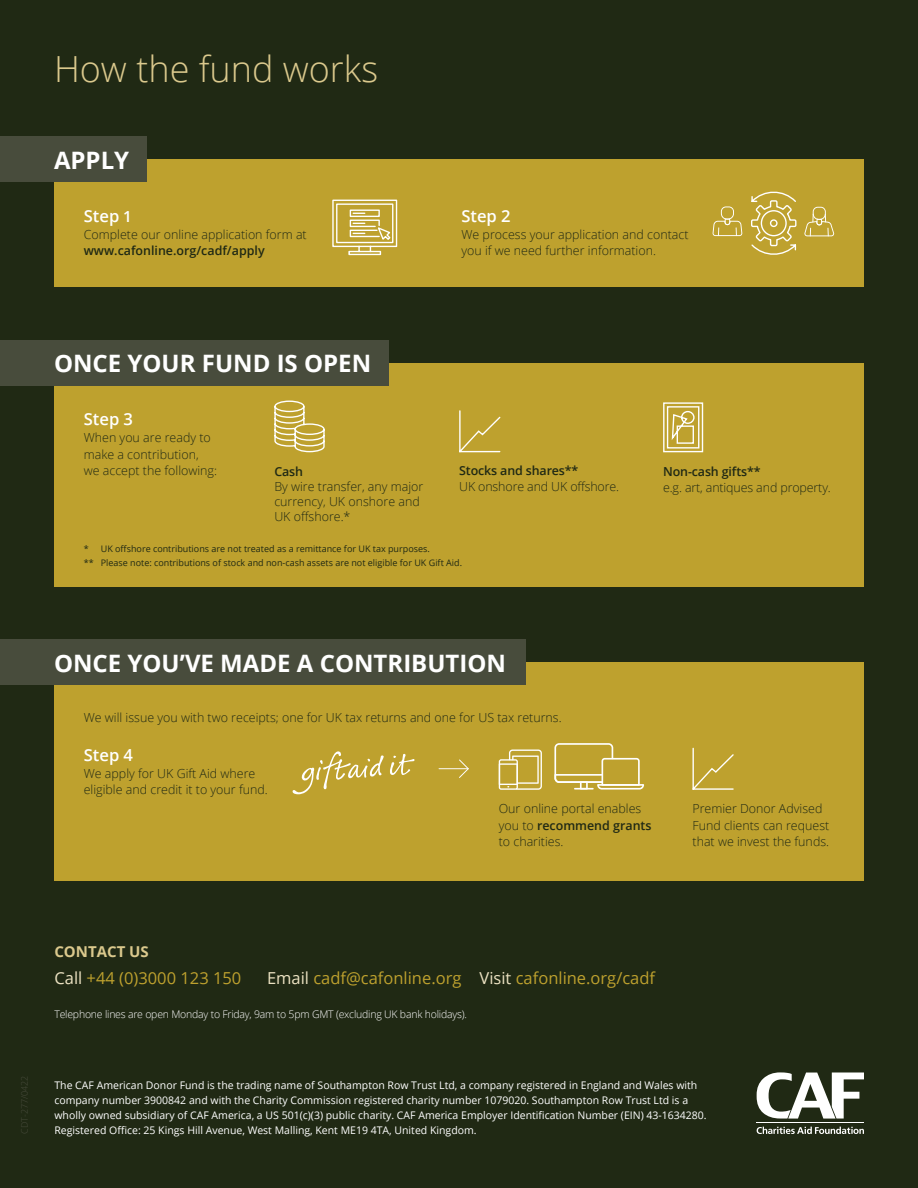
<style>
.page{position:relative;width:918px;height:1188px;background:#202914}
.page>*{position:absolute;margin:0;border:0;box-sizing:border-box;transform-origin:0 0}
.t1{font:300 36px "Open Sans";color:#dbc98d}
.t2{font:700 24px "Open Sans";color:#fff}
.t3{font:600 16.65px "Open Sans";color:#fff}
.t4{font:16.5px "Open Sans";color:#bea12e}
.t5{font:700 15px "Open Sans";color:#dbc98d}
.t6{font:300 12.45px/16.6px "Open Sans";color:#202914}
.t7{font:600 12.45px "Open Sans";letter-spacing:-.01em;color:#202914}
.t8{font:10.5px/15px "Open Sans";color:#fff}
.t9{font:300 10.5px "Open Sans";letter-spacing:-.02em;color:#fff}
.t10{font:9px/13.5px "Open Sans";color:#202914}
.s1{font-size:15.15px}
.s2{font-weight:600}
.s3{color:#ece2c2}
</style>
<div class="page">
<div style="left:54px;top:159px;width:810px;height:128px;background:#bea12e"></div>
<div style="left:54px;top:363px;width:810px;height:223px;background:#bea12e"></div>
<div style="left:54px;top:662px;width:810px;height:219px;background:#bea12e"></div>
<div style="left:0;top:136px;width:147px;height:46px;background:#484c3c"></div>
<div style="left:0;top:340px;width:388px;height:46px;background:#484c3c"></div>
<div style="left:0;top:639px;width:525px;height:46px;background:#484c3c"></div>
<svg style="left:554px;top:743px;width:90px;height:47px"></svg>
<hr style="left:574px;top:788px;width:20px;height:2px;background:#fff">
<svg style="left:499px;top:750px;width:43px;height:40px"></svg>
<hr style="left:439px;top:768px;width:30px;height:1px;background:#fff">
<svg style="left:459px;top:759px;width:10px;height:19px"></svg>
<svg style="left:663px;top:402px;width:41px;height:51px"></svg>
<svg style="left:274px;top:400px;width:51px;height:53px"></svg>
<svg style="left:692px;top:747px;width:42px;height:43px"></svg>
<svg style="left:292px;top:751px;width:123px;height:43px"></svg>
<svg style="left:459px;top:410px;width:42px;height:43px"></svg>
<svg style="left:332px;top:199px;width:66px;height:57px"></svg>
<svg style="left:713px;top:206px;width:29px;height:30px"></svg>
<svg style="left:804px;top:207px;width:30px;height:29px"></svg>
<svg style="left:751px;top:191px;width:46px;height:64px"></svg>
<hr style="left:757px;top:1122px;width:107px;height:1px;background:#fff">
<svg style="left:757px;top:1127px;width:107px;height:7px"></svg>
<svg style="left:757px;top:1072px;width:107px;height:47px"></svg>
<h1 class="t1" style="left:54px;top:44px;width:326px">How the fund works</h1>
<h2 class="t2" style="left:54px;top:143px;width:77px">APPLY</h2>
<h3 class="t3" style="left:84px;top:204px;width:50px">Step <span class="s1">1</span></h3>
<p class="t6" style="left:84px;top:225px;width:224px">Complete our online application form at</p>
<p class="t7" style="left:84px;top:242px;width:182px">www.cafonline.org/cadf/apply</p>
<h3 class="t3" style="left:461px;top:204px;width:51px">Step 2</h3>
<p class="t6" style="left:461px;top:225px;width:229px">We process your application and contact you if we need further information.</p>
<h2 class="t2" style="left:54px;top:347px;width:319px">ONCE YOUR FUND IS OPEN</h2>
<h3 class="t3" style="left:84px;top:408px;width:51px">Step 3</h3>
<p class="t6" style="left:84px;top:429px;width:135px">When you are ready to make a contribution, we accept the following:</p>
<p class="t7" style="left:274px;top:463px;width:30px">Cash</p>
<p class="t6" style="left:274px;top:478px;width:150px;line-height:15px">By wire transfer, any major currency, UK onshore and<br>UK offshore.*</p>
<p class="t7" style="left:459px;top:462px;width:121px">Stocks and shares**</p>
<p class="t6" style="left:459px;top:478px;width:162px">UK onshore and UK offshore.</p>
<p class="t7" style="left:663px;top:463px;width:99px">Non-cash gifts**</p>
<p class="t6" style="left:663px;top:479px;width:169px">e.g. art, antiques and property.</p>
<p class="t10" style="left:84px;top:542px;width:380px">* UK offshore contributions are not treated as a remittance for UK tax purposes.<br>** Please note: contributions of stock and non-cash assets are not eligible for UK Gift Aid.</p>
<h2 class="t2" style="left:54px;top:646px;width:454px">ONCE YOU’VE MADE A CONTRIBUTION</h2>
<p class="t6" style="left:84px;top:708px;width:479px">We will issue you with two receipts; one for UK tax returns and one for US tax returns.</p>
<h3 class="t3" style="left:84px;top:744px;width:51px">Step 4</h3>
<p class="t6" style="left:84px;top:765px;width:186px">We apply for UK Gift Aid where eligible and credit it to your fund.</p>
<p class="t6" style="left:499px;top:800px;width:154px">Our online portal enables you to <span class="s2">recommend grants </span>to charities.</p>
<p class="t6" style="left:692px;top:800px;width:138px">Premier Donor Advised<br>Fund clients can request that we invest the funds.</p>
<p class="t5" style="left:54px;top:941px;width:96px">CONTACT US</p>
<h3 class="t4" style="left:54px;top:966px;width:188px"><span class="s3">Call</span> +44 (0)3000 123 150</h3>
<h3 class="t4" style="left:267px;top:966px;width:390px"><span class="s3">Email</span> cadf@cafonline.org <span class="s3">Visit</span> cafonline.org/cadf</h3>
<p class="t9" style="left:54px;top:1007px;width:414px">Telephone lines are open Monday to Friday, 9am to 5pm GMT (excluding UK bank holidays).</p>
<p class="t8" style="left:54px;top:1077px;width:654px">The CAF American Donor Fund is the trading name of Southampton Row Trust Ltd, a company registered in England and Wales with company number 3900842 and with the Charity Commission registered charity number 1079020. Southampton Row Trust Ltd is a wholly owned subsidiary of CAF America, a US 501(c)(3) public charity. CAF America Employer Identification Number (EIN) 43-1634280.<br>Registered Office: 25 Kings Hill Avenue, West Malling, Kent ME19 4TA, United Kingdom.</p>
</div>
